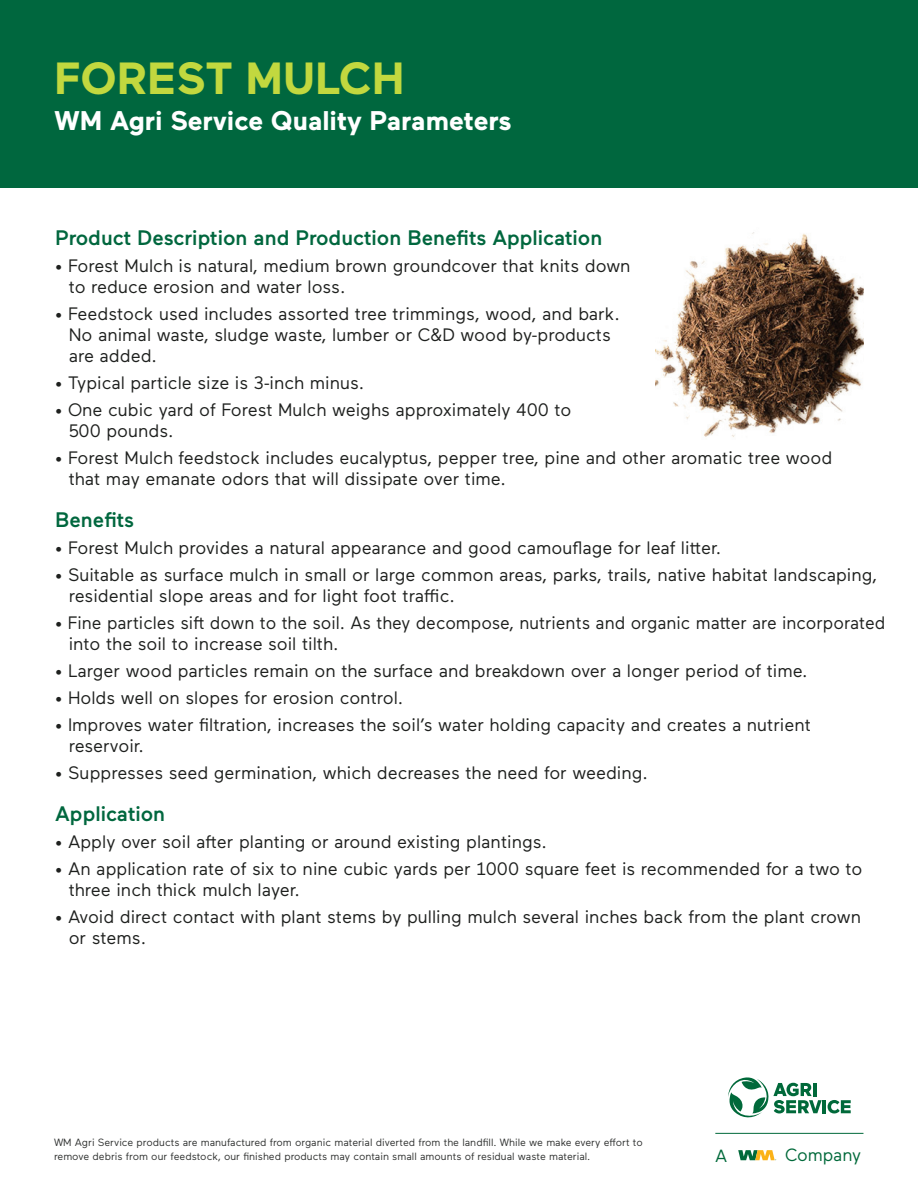
<style>
.page{position:relative;width:918px;height:1188px;background:#fff}
.page>*{position:absolute;margin:0;border:0;box-sizing:border-box;transform-origin:0 0}
.t1{font:700 45px "Maax";color:#c2d83f}
.t2{font:700 27px "Maax";color:#fff}
.t3{font:500 21px "Maax";color:#00673e}
.t4{font:18px/21px "Maax";color:#1e201e}
.t5{font:17.7px "Maax";letter-spacing:-.01em;color:#00693a}
.t6{font:10.5px/14.4px "Maax";color:#2f3130}
</style>
<div class="page">
<div style="left:0;top:0;width:918px;height:188px;background:#00673e"></div>
<svg style="left:738px;top:1150px;width:38px;height:10px"></svg>
<hr style="left:715px;top:1133px;width:148px;height:1px;background:#00693a">
<svg style="left:728px;top:1077px;width:123px;height:41px"></svg>
<img style="left:655px;top:232px;width:209px;height:205px">
<h1 class="t1" style="left:54px;top:48px;width:352px">FOREST MULCH</h1>
<h2 class="t2" style="left:54px;top:103px;width:459px">WM Agri Service Quality Parameters</h2>
<p class="t3" style="left:55px;top:224px;width:549px">Product Description and Production Benefits Application</p>
<p class="t4" style="left:69px;top:255px;width:563px;text-indent:-14px">• Forest Mulch is natural, medium brown groundcover that knits down to reduce erosion and water loss.</p>
<p class="t4" style="left:69px;top:303px;width:553px;text-indent:-14px">• Feedstock used includes assorted tree trimmings, wood, and bark.<br>No animal waste, sludge waste, lumber or C&amp;D wood by-products are added.</p>
<p class="t4" style="left:55px;top:372px;width:311px">• Typical particle size is 3-inch minus.</p>
<p class="t4" style="left:69px;top:399px;width:504px;text-indent:-14px">• One cubic yard of Forest Mulch weighs approximately 400 to<br>500 pounds.</p>
<p class="t4" style="left:69px;top:447px;width:765px;text-indent:-14px">• Forest Mulch feedstock includes eucalyptus, pepper tree, pine and other aromatic tree wood that may emanate odors that will dissipate over time.</p>
<p class="t3" style="left:55px;top:506px;width:80px">Benefits</p>
<p class="t4" style="left:55px;top:537px;width:668px">• Forest Mulch provides a natural appearance and good camouflage for leaf litter.</p>
<p class="t4" style="left:69px;top:564px;width:810px;text-indent:-14px">• Suitable as surface mulch in small or large common areas, parks, trails, native habitat landscaping, residential slope areas and for light foot traffic.</p>
<p class="t4" style="left:69px;top:612px;width:818px;text-indent:-14px">• Fine particles sift down to the soil. As they decompose, nutrients and organic matter are incorporated into the soil to increase soil tilth.</p>
<p class="t4" style="left:55px;top:660px;width:754px">• Larger wood particles remain on the surface and breakdown over a longer period of time.</p>
<p class="t4" style="left:55px;top:687px;width:350px">• Holds well on slopes for erosion control.</p>
<p class="t4" style="left:69px;top:714px;width:744px;text-indent:-14px">• Improves water filtration, increases the soil’s water holding capacity and creates a nutrient reservoir.</p>
<p class="t4" style="left:55px;top:762px;width:594px">• Suppresses seed germination, which decreases the need for weeding.</p>
<p class="t3" style="left:55px;top:800px;width:111px">Application</p>
<p class="t4" style="left:55px;top:831px;width:493px">• Apply over soil after planting or around existing plantings.</p>
<p class="t4" style="left:69px;top:858px;width:795px;text-indent:-14px">• An application rate of six to nine cubic yards per 1000 square feet is recommended for a two to three inch thick mulch layer.</p>
<p class="t4" style="left:69px;top:906px;width:794px;text-indent:-14px">• Avoid direct contact with plant stems by pulling mulch several inches back from the plant crown or stems.</p>
<p class="t6" style="left:54px;top:1135px;width:590px">WM Agri Service products are manufactured from organic material diverted from the landfill. While we make every effort to remove debris from our feedstock, our finished products may contain small amounts of residual waste material.</p>
<p class="t5" style="left:715px;top:1145px;width:14px">A</p>
<p class="t5" style="left:785px;top:1143px;width:78px">Company</p>
</div>
